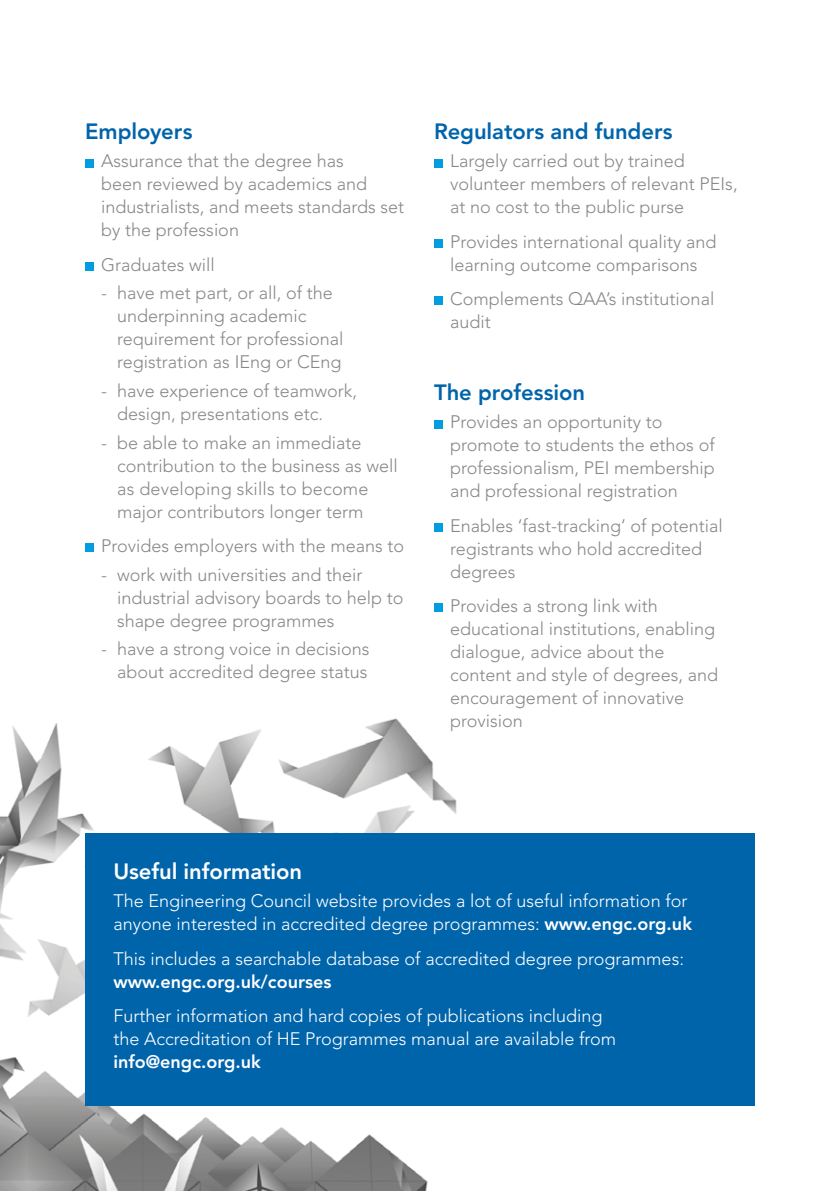
<style>
.page{position:relative;width:840px;height:1191px;background:#fff}
.page>*{position:absolute;margin:0;border:0;box-sizing:border-box;transform-origin:0 0}
.t1{font:800 22px "Avenir LT Std";letter-spacing:-.005em;color:#0064ab}
.t2{font:800 22px "Avenir LT Std";letter-spacing:-.005em;color:#fff}
.t3{font:300 18px/23px "Avenir LT Std";color:#878787}
.t4{font:300 18px/23px "Avenir LT Std";color:#fff}
.t5{font:800 18px "Avenir LT Std";color:#fff}
.s1{font-weight:800}
</style>
<div class="page">
<img style="left:0;top:718px;width:457px;height:473px">
<div style="left:85px;top:159px;width:9px;height:8px;background:#009ede"></div>
<div style="left:85px;top:262px;width:9px;height:9px;background:#009ede"></div>
<div style="left:85px;top:543px;width:9px;height:9px;background:#009ede"></div>
<div style="left:434px;top:159px;width:8px;height:8px;background:#009ede"></div>
<div style="left:434px;top:239px;width:8px;height:9px;background:#009ede"></div>
<div style="left:434px;top:296px;width:8px;height:9px;background:#009ede"></div>
<div style="left:434px;top:420px;width:8px;height:8px;background:#009ede"></div>
<div style="left:434px;top:523px;width:8px;height:9px;background:#009ede"></div>
<div style="left:434px;top:603px;width:8px;height:9px;background:#009ede"></div>
<div style="left:85px;top:833px;width:669px;height:273px;background:#0064ab"></div>
<p class="t1" style="left:85px;top:118px;width:109px">Employers</p>
<p class="t3" style="left:101px;top:150px;width:304px">Assurance that the degree has<br>been reviewed by academics and industrialists, and meets standards set by the profession</p>
<p class="t3" style="left:101px;top:253px;width:115px">Graduates will</p>
<p class="t3" style="left:117px;top:282px;width:228px;text-indent:-16px">- have met part, or all, of the underpinning academic requirement for professional registration as IEng or CEng</p>
<p class="t3" style="left:117px;top:379px;width:241px;text-indent:-16px">- have experience of teamwork, design, presentations etc.</p>
<p class="t3" style="left:117px;top:431px;width:282px;text-indent:-16px">- be able to make an immediate contribution to the business as well as developing skills to become major contributors longer term</p>
<p class="t3" style="left:101px;top:534px;width:304px">Provides employers with the means to</p>
<p class="t3" style="left:117px;top:563px;width:288px;text-indent:-16px">- work with universities and their industrial advisory boards to help to shape degree programmes</p>
<p class="t3" style="left:101px;top:638px;width:270px;text-align:right">- have a strong voice in decisions about accredited degree status</p>
<p class="t1" style="left:434px;top:118px;width:240px">Regulators and funders</p>
<p class="t3" style="left:450px;top:150px;width:289px">Largely carried out by trained volunteer members of relevant PEIs, at no cost to the public purse</p>
<p class="t3" style="left:450px;top:230px;width:268px">Provides international quality and learning outcome comparisons</p>
<p class="t3" style="left:450px;top:287px;width:265px">Complements QAA’s institutional audit</p>
<p class="t1" style="left:434px;top:379px;width:152px">The profession</p>
<p class="t3" style="left:450px;top:411px;width:266px">Provides an opportunity to promote to students the ethos of professionalism, PEI membership and professional registration</p>
<p class="t3" style="left:450px;top:514px;width:274px">Enables ‘fast-tracking’ of potential registrants who hold accredited degrees</p>
<p class="t3" style="left:450px;top:594px;width:269px">Provides a strong link with educational institutions, enabling dialogue, advice about the content and style of degrees, and encouragement of innovative provision</p>
<p class="t2" style="left:113px;top:858px;width:190px">Useful information</p>
<p class="t4" style="left:113px;top:889px;width:579px">The Engineering Council website provides a lot of useful information for anyone interested in accredited degree programmes: <span class="s1">www.engc.org.uk</span></p>
<p class="t4" style="left:113px;top:947px;width:571px">This includes a searchable database of accredited degree programmes:</p>
<p class="t5" style="left:113px;top:970px;width:219px">www.engc.org.uk/courses</p>
<p class="t4" style="left:113px;top:1004px;width:504px">Further information and hard copies of publications including the Accreditation of HE Programmes manual are available from</p>
<p class="t5" style="left:113px;top:1051px;width:149px">info@engc.org.uk</p>
</div>
